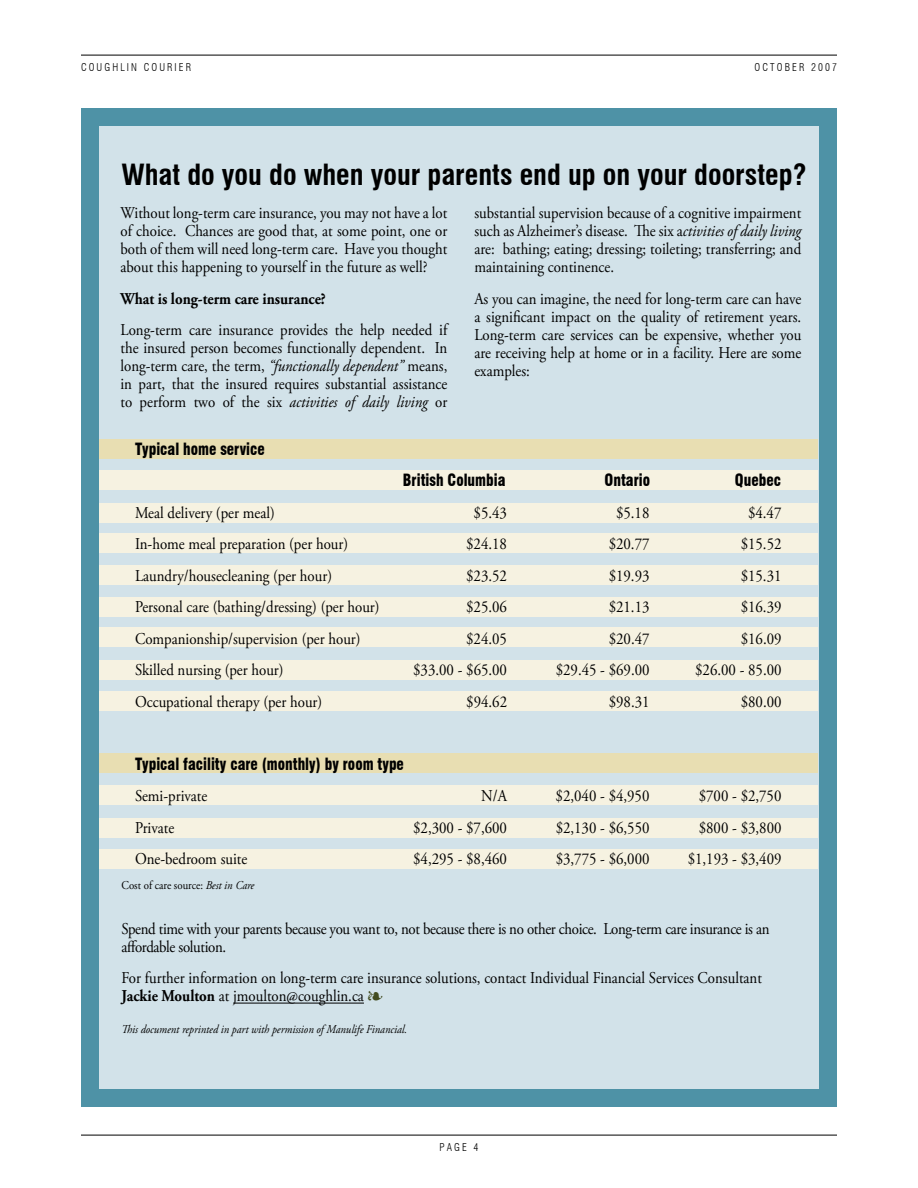
<style>
.page{position:relative;width:918px;height:1188px;background:#fff}
.page>*{position:absolute;margin:0;border:0;box-sizing:border-box;transform-origin:0 0}
.t1{font:700 condensed 28.5px "Swiss 721 BT";color:#000}
.t2{font:16.5px/18px "Adobe Garamond Pro";color:#000;text-align:justify;scale:.9 1}
.t3{font:16.5px/18px "Adobe Garamond Pro";letter-spacing:-.025em;color:#000;scale:.9 1}
.t4{font:900 condensed 16.5px "Swiss 721 BT";color:#000;scale:.9 1}
.t5{font:700 16.5px "Adobe Garamond Pro";color:#000;scale:.9 1}
.t6{font:italic 12px "Adobe Garamond Pro";color:#000;scale:.9 1}
.t7{font:12px "Adobe Garamond Pro";color:#000;scale:.9 1}
.t8{font:300 condensed 10.5px "Swiss 721 BT";letter-spacing:.2em;color:#000}
.s1{font-style:italic}
.s2{font-weight:700}
.s3{color:#424c20}
</style>
<div class="page">
<hr style="left:81px;top:1135px;width:756px;height:1px;background:#000">
<hr style="left:81px;top:55px;width:756px;height:1px;background:#000">
<div style="left:90px;top:117px;width:738px;height:981px;background:#d2e2e9"></div>
<div style="left:81px;top:108px;width:756px;height:999px;border:18px solid #4e92a6"></div>
<div style="left:99px;top:470px;width:719px;height:20px;background:#f6f2e1"></div>
<div style="left:99px;top:503px;width:719px;height:20px;background:#f6f2e1"></div>
<div style="left:99px;top:533px;width:719px;height:20px;background:#f6f2e1"></div>
<div style="left:99px;top:565px;width:719px;height:20px;background:#f6f2e1"></div>
<div style="left:99px;top:597px;width:719px;height:20px;background:#f6f2e1"></div>
<div style="left:99px;top:660px;width:719px;height:20px;background:#f6f2e1"></div>
<div style="left:99px;top:627px;width:719px;height:20px;background:#f6f2e1"></div>
<div style="left:99px;top:691px;width:719px;height:20px;background:#f6f2e1"></div>
<div style="left:99px;top:753px;width:719px;height:20px;background:#e8deb2"></div>
<div style="left:99px;top:785px;width:719px;height:20px;background:#f6f2e1"></div>
<div style="left:99px;top:818px;width:719px;height:20px;background:#f6f2e1"></div>
<div style="left:99px;top:849px;width:719px;height:20px;background:#f6f2e1"></div>
<div style="left:99px;top:439px;width:719px;height:20px;background:#e8deb2"></div>
<hr style="left:233px;top:1003px;width:131px;height:1px;background:#000">
<p class="t8" style="left:81px;top:61px;width:112px">COUGHLIN COURIER</p>
<p class="t8" style="left:755px;top:61px;width:84px">OCTOBER 2007</p>
<h1 class="t1" style="left:122px;top:158px;width:687px">What do you do when your parents end up on your doorstep?</h1>
<p class="t2" style="left:120px;top:205px;width:365px">Without long-term care insurance, you may not have a lot of choice. Chances are good that, at some point, one or both of them will need long-term care. Have you thought about this happening to yourself in the future as well?</p>
<p class="t5" style="left:120px;top:289px;width:230px">What is long-term care insurance?</p>
<p class="t2" style="left:120px;top:322px;width:365px">Long-term care insurance provides the help needed if the insured person becomes functionally dependent. In long-term care, the term, <span class="s1">“functionally dependent”</span> means, in part, that the insured requires substantial assistance to perform two of the six <span class="s1">activities of daily living</span> or</p>
<p class="t2" style="left:474px;top:205px;width:365px">substantial supervision because of a cognitive impairment such as Alzheimer’s disease. The six a<span class="s1">ctivities of daily living </span>are: bathing; eating; dressing; toileting; transferring; and maintaining continence.</p>
<p class="t2" style="left:474px;top:290px;width:365px">As you can imagine, the need for long-term care can have a significant impact on the quality of retirement years.<br>Long-term care services can be expensive, whether you are receiving help at home or in a facility. Here are some examples:</p>
<p class="t4" style="left:135px;top:439px;width:146px">Typical home service</p>
<p class="t4" style="left:403px;top:470px;width:115px">British Columbia</p>
<p class="t4" style="left:604px;top:470px;width:52px">Ontario</p>
<p class="t4" style="left:735px;top:470px;width:53px">Quebec</p>
<p class="t2" style="left:135px;top:504px;width:157px">Meal delivery (per meal)</p>
<p class="t2" style="left:474px;top:504px;width:39px">$5.43</p>
<p class="t2" style="left:616px;top:504px;width:39px">$5.18</p>
<p class="t2" style="left:748px;top:504px;width:39px">$4.47</p>
<p class="t2" style="left:135px;top:536px;width:238px">In-home meal preparation (per hour)</p>
<p class="t2" style="left:466px;top:536px;width:47px">$24.18</p>
<p class="t2" style="left:609px;top:536px;width:47px">$20.77</p>
<p class="t2" style="left:741px;top:536px;width:47px">$15.52</p>
<p class="t2" style="left:135px;top:567px;width:220px">Laundry/housecleaning (per hour)</p>
<p class="t2" style="left:466px;top:567px;width:47px">$23.52</p>
<p class="t2" style="left:609px;top:567px;width:47px">$19.93</p>
<p class="t2" style="left:741px;top:567px;width:47px">$15.31</p>
<p class="t2" style="left:135px;top:599px;width:273px">Personal care (bathing/dressing) (per hour)</p>
<p class="t2" style="left:466px;top:599px;width:47px">$25.06</p>
<p class="t2" style="left:609px;top:599px;width:47px">$21.13</p>
<p class="t2" style="left:741px;top:599px;width:47px">$16.39</p>
<p class="t2" style="left:135px;top:630px;width:252px">Companionship/supervision (per hour)</p>
<p class="t2" style="left:466px;top:630px;width:47px">$24.05</p>
<p class="t2" style="left:609px;top:630px;width:47px">$20.47</p>
<p class="t2" style="left:741px;top:630px;width:47px">$16.09</p>
<p class="t2" style="left:135px;top:662px;width:167px">Skilled nursing (per hour)</p>
<p class="t2" style="left:413px;top:662px;width:106px">$33.00 - $65.00</p>
<p class="t2" style="left:556px;top:662px;width:106px">$29.45 - $69.00</p>
<p class="t2" style="left:695px;top:662px;width:98px">$26.00 - 85.00</p>
<p class="t2" style="left:135px;top:693px;width:210px">Occupational therapy (per hour)</p>
<p class="t2" style="left:466px;top:693px;width:47px">$94.62</p>
<p class="t2" style="left:609px;top:693px;width:47px">$98.31</p>
<p class="t2" style="left:741px;top:693px;width:47px">$80.00</p>
<p class="t4" style="left:135px;top:754px;width:300px">Typical facility care (monthly) by room type</p>
<p class="t2" style="left:135px;top:788px;width:82px">Semi-private</p>
<p class="t2" style="left:481px;top:788px;width:30px">N/A</p>
<p class="t2" style="left:556px;top:788px;width:106px">$2,040 - $4,950</p>
<p class="t2" style="left:699px;top:788px;width:93px">$700 - $2,750</p>
<p class="t2" style="left:135px;top:819px;width:45px">Private</p>
<p class="t2" style="left:413px;top:819px;width:106px">$2,300 - $7,600</p>
<p class="t2" style="left:556px;top:819px;width:106px">$2,130 - $6,550</p>
<p class="t2" style="left:699px;top:819px;width:93px">$800 - $3,800</p>
<p class="t2" style="left:135px;top:851px;width:126px">One-bedroom suite</p>
<p class="t2" style="left:413px;top:851px;width:106px">$4,295 - $8,460</p>
<p class="t2" style="left:556px;top:851px;width:106px">$3,775 - $6,000</p>
<p class="t2" style="left:688px;top:851px;width:106px">$1,193 - $3,409</p>
<p class="t7" style="left:122px;top:878px;width:149px">Cost of care source: <span class="s1">Best in Care</span></p>
<p class="t3" style="left:122px;top:920px;width:722px">Spend time with your parents because you want to, not because there is no other choice. Long-term care insurance is an affordable solution.</p>
<p class="t2" style="left:122px;top:970px;width:713px">For further information on long-term care insurance solutions, contact Individual Financial Services Consultant<br><span class="s2">Jackie Moulton</span> at jmoulton@coughlin.ca <span class="s3">▪</span></p>
<p class="t6" style="left:122px;top:1022px;width:319px">This document reprinted in part with permission of Manulife Financial.</p>
<p class="t8" style="left:440px;top:1141px;width:29px">PAGE</p>
</div>
